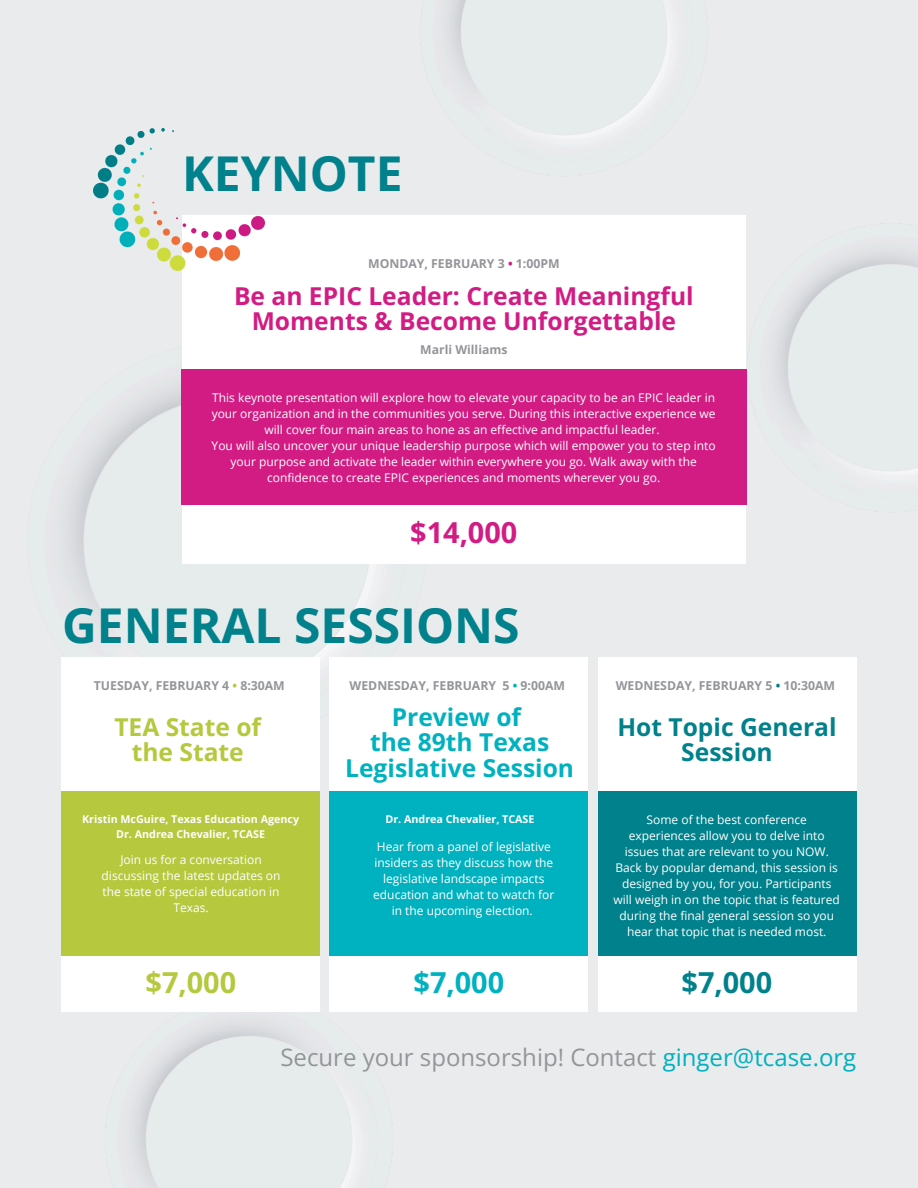
<style>
.page{position:relative;width:918px;height:1188px;background:#e9ebed}
.page>*{position:absolute;margin:0;border:0;box-sizing:border-box;transform-origin:0 0}
.t1{font:700 48px "Open Sans";color:#00818b}
.t2{font:700 28.95px "Open Sans";color:#d21c84}
.t3{font:700 28.95px "Open Sans";color:#00b1bf}
.t4{font:700 28.95px "Open Sans";color:#00818b}
.t5{font:700 28.95px "Open Sans";color:#b5c83e}
.t6{font:700 24.6px/25.3px "Open Sans";color:#d21c84;text-align:center}
.t7{font:700 24.6px/25.3px "Open Sans";color:#00b1bf;text-align:center}
.t8{font:700 24.6px/25.3px "Open Sans";color:#00818b;text-align:center}
.t9{font:700 24.6px/25.3px "Open Sans";color:#b5c83e;text-align:center}
.t10{font:24px "Open Sans";color:#939598}
.t11{font:700 12.3px "Open Sans";color:#939598}
.t12{font:12px/16px "Open Sans";color:#fff;text-align:center}
.t13{font:700 10.8px "Open Sans";color:#fff}
.s1{color:#d21c84}
.s2{color:#00b1bf}
.s3{color:#b5c83e}
.s4{color:#00818b}
</style>
<div class="page">
<img style="left:61px;top:384px;width:313px;height:365px">
<img style="left:105px;top:986px;width:288px;height:202px">
<img style="left:420px;top:0;width:288px;height:138px">
<img style="left:746px;top:250px;width:172px;height:255px">
<div style="left:182px;top:215px;width:563px;height:349px;background:#fff"></div>
<div style="left:181px;top:369px;width:566px;height:135px;background:#d21c84"></div>
<div style="left:330px;top:657px;width:258px;height:355px;background:#fff"></div>
<div style="left:330px;top:791px;width:258px;height:164px;background:#00b1bf"></div>
<div style="left:598px;top:657px;width:258px;height:355px;background:#fff"></div>
<div style="left:598px;top:791px;width:258px;height:164px;background:#00818b"></div>
<div style="left:62px;top:657px;width:258px;height:355px;background:#fff"></div>
<div style="left:62px;top:791px;width:258px;height:164px;background:#b5c83e"></div>
<img style="left:94px;top:128px;width:171px;height:142px">
<h3 class="t1" style="left:182px;top:140px;width:222px">KEYNOTE</h3>
<p class="t11" style="left:368px;top:255px;width:193px">MONDAY, FEBRUARY 3 <span class="s1">•</span> 1:00PM</p>
<p class="t6" style="left:234px;top:283px;width:461px">Be an EPIC Leader: Create Meaningful<br>Moments &amp; Become Unforgettable</p>
<p class="t11" style="left:420px;top:341px;width:89px">Marli Williams</p>
<h2 class="t12" style="left:212px;top:389px;width:505px">This keynote presentation will explore how to elevate your capacity to be an EPIC leader in your organization and in the communities you serve. During this interactive experience we will cover four main areas to hone as an effective and impactful leader.</h2>
<p class="t12" style="left:212px;top:437px;width:506px">You will also uncover your unique leadership purpose which will empower you to step into your purpose and activate the leader within everywhere you go. Walk away with the confidence to create EPIC experiences and moments wherever you go.</p>
<h6 class="t2" style="left:410px;top:512px;width:109px">$14,000</h6>
<h1 class="t1" style="left:62px;top:592px;width:459px">GENERAL SESSIONS</h1>
<h5 class="t11" style="left:350px;top:677px;width:217px">WEDNESDAY, FEBRUARY 5 <span class="s2">•</span> 9:00AM</h5>
<h3 class="t7" style="left:345px;top:704px;width:230px">Preview of<br>the 89th Texas<br>Legislative Session</h3>
<p class="t11" style="left:94px;top:677px;width:192px">TUESDAY, FEBRUARY 4 <span class="s3">•</span> 8:30AM</p>
<p class="t9" style="left:114px;top:713px;width:148px">TEA State of the State</p>
<h3 class="t13" style="left:82px;top:812px;width:219px">Kristin McGuire, Texas Education Agency</h3>
<p class="t13" style="left:116px;top:826px;width:151px">Dr. Andrea Chevalier, TCASE</p>
<h5 class="t12" style="left:102px;top:851px;width:180px">Join us for a conversation discussing the latest updates on the state of special education in<br>Texas.</h5>
<h2 class="t5" style="left:146px;top:962px;width:92px">$7,000</h2>
<h4 class="t13" style="left:385px;top:812px;width:151px">Dr. Andrea Chevalier, TCASE</h4>
<p class="t12" style="left:373px;top:838px;width:183px">Hear from a panel of legislative insiders as they discuss how the legislative landscape impacts education and what to watch for in the upcoming election.</p>
<p class="t3" style="left:414px;top:962px;width:92px">$7,000</p>
<p class="t11" style="left:616px;top:677px;width:221px">WEDNESDAY, FEBRUARY 5 <span class="s4">•</span> 10:30AM</p>
<h2 class="t8" style="left:617px;top:713px;width:221px">Hot Topic General<br>Session</h2>
<h3 class="t12" style="left:614px;top:812px;width:228px">Some of the best conference experiences allow you to delve into issues that are relevant to you NOW.<br>Back by popular demand, this session is designed by you, for you. Participants will weigh in on the topic that is featured during the final general session so you hear that topic that is needed most.</h3>
<h5 class="t4" style="left:682px;top:962px;width:92px">$7,000</h5>
<h2 class="t10" style="left:280px;top:1040px;width:577px">Secure your sponsorship! Contact <span class="s2">ginger@tcase.org</span></h2>
</div>
